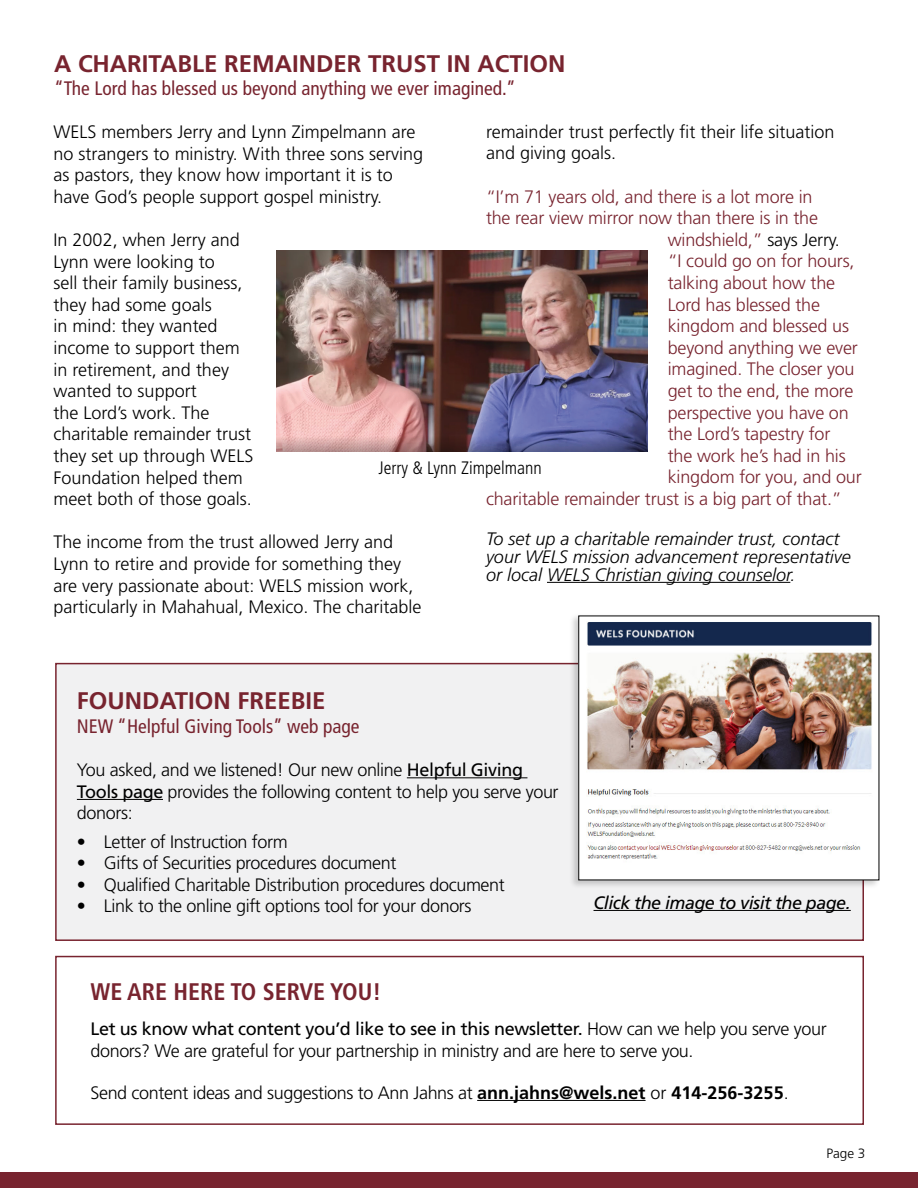
<style>
.page{position:relative;width:918px;height:1188px;background:#fff}
.page>*{position:absolute;margin:0;border:0;box-sizing:border-box;transform-origin:0 0}
.t1{font:700 24px "Frutiger LT Std";color:#78242f}
.t2{font:700 condensed 24px "Frutiger LT Std";color:#78242f}
.t3{font:condensed 19.5px "Frutiger LT Std";color:#78242f}
.t4{font:300 18px/21.6px "Frutiger LT Std";color:#000}
.t5{font:300 18px/21.6px "Frutiger LT Std";letter-spacing:-.02em;color:#000}
.t6{font:300 18px "Frutiger LT Std";letter-spacing:-.01em;color:#78242f}
.t7{font:italic 300 18px/18px "Frutiger LT Std";color:#000}
.t8{font:italic 18px "Frutiger LT Std";letter-spacing:-.03em;color:#000}
.t9{font:300 condensed 18px "Frutiger LT Std";color:#000}
.t10{font:300 13.5px "Frutiger LT Std";color:#000}
.s1{color:#000}
.s2{font-weight:400}
.s3{font-weight:700}
</style>
<div class="page">
<div style="left:56px;top:664px;width:807px;height:276px;background:#f1f1f2"></div>
<hr style="left:407px;top:777px;width:120px;height:1px;background:#000">
<hr style="left:77px;top:799px;width:86px;height:1px;background:#000">
<div style="left:55px;top:663px;width:809px;height:278px;border:2px solid #78242f"></div>
<div style="left:0;top:1173px;width:918px;height:15px;background:#78242f"></div>
<hr style="left:547px;top:582px;width:243px;height:1px;background:#000">
<img style="left:276px;top:250px;width:372px;height:202px">
<hr style="left:477px;top:1100px;width:169px;height:1px;background:#000">
<div style="left:55px;top:956px;width:809px;height:169px;border:2px solid #78242f"></div>
<hr style="left:594px;top:910px;width:257px;height:1px;background:#000">
<div style="left:568px;top:613px;width:313px;height:276px;background:#000;opacity:.19"></div>
<div style="left:579px;top:616px;width:300px;height:264px;background:#fff"></div>
<img style="left:587px;top:622px;width:285px;height:238px">
<h1 class="t1" style="left:54px;top:50px;width:513px">A CHARITABLE REMAINDER TRUST IN ACTION</h1>
<p class="t3" style="left:54px;top:77px;width:463px">“The Lord has blessed us beyond anything we ever imagined.”</p>
<p class="t4" style="left:486px;top:121px;width:350px">remainder trust perfectly fit their life situation and giving goals.</p>
<p class="t6" style="left:486px;top:186px;width:328px">“I’m 71 years old, and there is a lot more in</p>
<p class="t6" style="left:486px;top:208px;width:334px">the rear view mirror now than there is in the</p>
<p class="t6" style="left:668px;top:229px;width:174px">windshield,” <span class="s1">says Jerry.</span></p>
<p class="t6" style="left:668px;top:251px;width:188px">“I could go on for hours,</p>
<p class="t6" style="left:668px;top:273px;width:169px">talking about how the</p>
<p class="t6" style="left:668px;top:294px;width:154px">Lord has blessed the</p>
<p class="t6" style="left:668px;top:316px;width:183px">kingdom and blessed us</p>
<p class="t6" style="left:668px;top:337px;width:192px">beyond anything we ever</p>
<p class="t6" style="left:668px;top:359px;width:188px">imagined. The closer you</p>
<p class="t6" style="left:668px;top:381px;width:187px">get to the end, the more</p>
<p class="t6" style="left:668px;top:402px;width:183px">perspective you have on</p>
<p class="t6" style="left:668px;top:424px;width:164px">the Lord’s tapestry for</p>
<p class="t6" style="left:668px;top:445px;width:179px">the work he’s had in his</p>
<p class="t6" style="left:668px;top:467px;width:195px">kingdom for you, and our</p>
<p class="t6" style="left:486px;top:489px;width:357px">charitable remainder trust is a big part of that.”</p>
<p class="t7" style="left:486px;top:530px;width:366px">To set up a charitable remainder trust, contact your WELS mission advancement representative or local WELS Christian giving counselor.</p>
<p class="t4" style="left:54px;top:121px;width:371px">WELS members Jerry and Lynn Zimpelmann are no strangers to ministry. With three sons serving as pastors, they know how important it is to have God’s people support gospel ministry.</p>
<p class="t4" style="left:54px;top:229px;width:201px">In 2002, when Jerry and<br>Lynn were looking to<br>sell their family business, they had some goals<br>in mind: they wanted income to support them in retirement, and they wanted to support<br>the Lord’s work. The charitable remainder trust they set up through WELS<br>Foundation helped them meet both of those goals.</p>
<p class="t4" style="left:54px;top:532px;width:370px">The income from the trust allowed Jerry and Lynn to retire and provide for something they are very passionate about: WELS mission work, particularly in Mahahual, Mexico. The charitable</p>
<p class="t9" style="left:378px;top:458px;width:165px">Jerry &amp; Lynn Zimpelmann</p>
<h1 class="t1" style="left:77px;top:687px;width:250px">FOUNDATION FREEBIE</h1>
<p class="t3" style="left:77px;top:715px;width:284px">NEW “Helpful Giving Tools” web page</p>
<p class="t5" style="left:77px;top:759px;width:483px">You asked, and we listened! Our new online <span class="s2">Helpful Giving<br>Tools page</span> provides the following content to help you serve your donors:</p>
<p class="t5" style="left:77px;top:831px;width:212px">• Letter of Instruction form</p>
<p class="t5" style="left:77px;top:852px;width:321px">• Gifts of Securities procedures document</p>
<p class="t5" style="left:77px;top:874px;width:430px">• Qualified Charitable Distribution procedures document</p>
<p class="t5" style="left:77px;top:896px;width:396px">• Link to the online gift options tool for your donors</p>
<p class="t8" style="left:594px;top:892px;width:259px">Click the image to visit the page.</p>
<h1 class="t2" style="left:90px;top:978px;width:293px">WE ARE HERE TO SERVE YOU!</h1>
<p class="t5" style="left:90px;top:1018px;width:738px"><span class="s2">Let us know what content you’d like to see in this newsletter.</span> How can we help you serve your donors? We are grateful for your partnership in ministry and are here to serve you.</p>
<p class="t5" style="left:90px;top:1082px;width:700px">Send content ideas and suggestions to Ann Jahns at <span class="s3">ann.jahns@wels.net</span> or <span class="s3">414-256-3255</span>.</p>
<p class="t10" style="left:826px;top:1145px;width:41px">Page 3</p>
</div>
